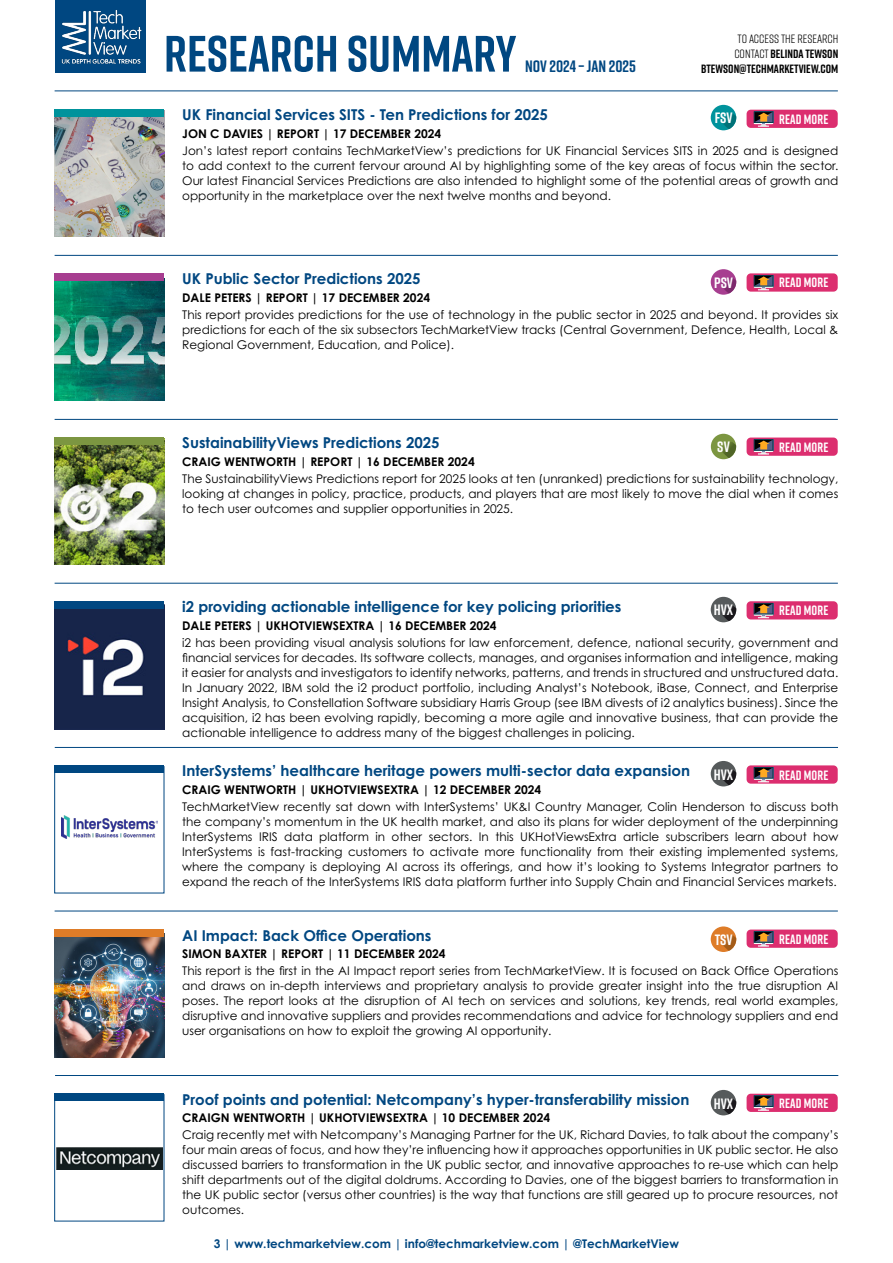
<style>
.page{position:relative;width:893px;height:1263px;background:#fff}
.page>*{position:absolute;margin:0;border:0;box-sizing:border-box;transform-origin:0 0}
.t1{font:700 51px "Rift";color:#004781}
.t2{font:700 16.5px "Rift";color:#004781}
.t3{font:700 15px "Century Gothic Std";color:#004781}
.t4{font:700 15px "Rift";color:#fff}
.t5{font:700 13.5px "Rift";letter-spacing:.01em;color:#fff;scale:.95 1}
.t6{font:12px/15px "Century Gothic Std";color:#000;text-align:justify}
.t7{font:700 12px "Century Gothic Std";color:#000}
.t8{font:700 12px/15px "Rift";color:#000;text-align:right}
.t9{font:700 12px "Century Gothic Std";color:#004781}
.s1{font-weight:400}
</style>
<div class="page">
<hr style="left:55px;top:91px;width:783px;height:1px;background:#004781">
<div style="left:55px;top:0;width:91px;height:73px;background:#004781"></div>
<img style="left:61px;top:10px;width:81px;height:54px">
<hr style="left:55px;top:419px;width:783px;height:1px;background:#004781">
<hr style="left:55px;top:255px;width:783px;height:1px;background:#004781">
<hr style="left:55px;top:583px;width:783px;height:1px;background:#004781">
<hr style="left:55px;top:747px;width:783px;height:1px;background:#004781">
<hr style="left:55px;top:911px;width:783px;height:1px;background:#004781">
<hr style="left:55px;top:1075px;width:783px;height:1px;background:#004781">
<img style="left:55px;top:117px;width:109px;height:120px">
<div style="left:55px;top:109px;width:109px;height:8px;background:#00939c"></div>
<div style="left:747px;top:110px;width:91px;height:18px;background:#dc2e6f;border-radius:4px"></div>
<svg style="left:754px;top:111px;width:19px;height:16px"></svg>
<img style="left:55px;top:281px;width:109px;height:120px">
<div style="left:55px;top:273px;width:109px;height:8px;background:#a73e90"></div>
<div style="left:747px;top:273px;width:91px;height:19px;background:#dc2e6f;border-radius:4px"></div>
<svg style="left:754px;top:275px;width:19px;height:15px"></svg>
<img style="left:55px;top:445px;width:109px;height:120px">
<div style="left:55px;top:437px;width:109px;height:8px;background:#7c9641"></div>
<div style="left:747px;top:437px;width:91px;height:19px;background:#dc2e6f;border-radius:4px"></div>
<svg style="left:754px;top:439px;width:19px;height:16px"></svg>
<img style="left:55px;top:609px;width:109px;height:120px">
<div style="left:55px;top:601px;width:109px;height:8px;background:#004781"></div>
<div style="left:747px;top:601px;width:91px;height:18px;background:#dc2e6f;border-radius:4px"></div>
<svg style="left:754px;top:603px;width:19px;height:15px"></svg>
<img style="left:61px;top:815px;width:96px;height:23px">
<div style="left:54px;top:766px;width:110px;height:127px;border:1px solid #004781"></div>
<div style="left:55px;top:765px;width:109px;height:8px;background:#004781"></div>
<div style="left:747px;top:765px;width:91px;height:19px;background:#dc2e6f;border-radius:4px"></div>
<svg style="left:754px;top:767px;width:19px;height:15px"></svg>
<img style="left:55px;top:937px;width:109px;height:120px">
<div style="left:55px;top:929px;width:109px;height:8px;background:#de7c28"></div>
<div style="left:747px;top:929px;width:91px;height:19px;background:#dc2e6f;border-radius:4px"></div>
<svg style="left:754px;top:931px;width:19px;height:16px"></svg>
<img style="left:57px;top:1147px;width:105px;height:22px">
<div style="left:54px;top:1094px;width:110px;height:127px;border:1px solid #004781"></div>
<div style="left:55px;top:1093px;width:109px;height:8px;background:#004781"></div>
<div style="left:747px;top:1094px;width:91px;height:18px;background:#dc2e6f;border-radius:4px"></div>
<svg style="left:754px;top:1095px;width:19px;height:16px"></svg>
<div style="left:711px;top:1090px;width:25px;height:25px;background:#565a5b;border-radius:50%"></div>
<svg style="left:721px;top:1098px;width:16px;height:16px"></svg>
<div style="left:711px;top:597px;width:25px;height:25px;background:#565a5b;border-radius:50%"></div>
<svg style="left:721px;top:605px;width:16px;height:16px"></svg>
<div style="left:711px;top:761px;width:25px;height:25px;background:#565a5b;border-radius:50%"></div>
<svg style="left:721px;top:769px;width:16px;height:16px"></svg>
<div style="left:711px;top:926px;width:25px;height:26px;background:#de7c28;border-radius:50%"></div>
<svg style="left:721px;top:934px;width:16px;height:17px"></svg>
<div style="left:711px;top:434px;width:25px;height:25px;background:#7c9641;border-radius:50%"></div>
<svg style="left:721px;top:442px;width:16px;height:16px"></svg>
<div style="left:711px;top:269px;width:25px;height:26px;background:#a73e90;border-radius:50%"></div>
<svg style="left:721px;top:277px;width:16px;height:17px"></svg>
<div style="left:711px;top:105px;width:25px;height:25px;background:#00939c;border-radius:50%"></div>
<svg style="left:721px;top:113px;width:16px;height:16px"></svg>
<h1 class="t1" style="left:164px;top:17px;width:354px">RESEARCH SUMMARY</h1>
<h2 class="t2" style="left:525px;top:54px;width:112px">NOV 2024 – JAN 2025</h2>
<p class="t8" style="left:701px;top:31px;width:139px"><span class="s1">TO ACCESS THE RESEARCH<br>CONTACT</span> BELINDA TEWSON<br>BTEWSON@TECHMARKETVIEW.COM</p>
<p class="t3" style="left:182px;top:106px;width:367px">UK Financial Services SITS - Ten Predictions for 2025</p>
<p class="t7" style="left:182px;top:126px;width:261px">JON C DAVIES | REPORT | 17 DECEMBER 2024</p>
<p class="t6" style="left:182px;top:143px;width:658px">Jon’s latest report contains TechMarketView’s predictions for UK Financial Services SITS in 2025 and is designed to add context to the current fervour around AI by highlighting some of the key areas of focus within the sector.<br>Our latest Financial Services Predictions are also intended to highlight some of the potential areas of growth and opportunity in the marketplace over the next twelve months and beyond.</p>
<p class="t4" style="left:715px;top:107px;width:19px">FSV</p>
<p class="t5" style="left:779px;top:109px;width:53px">READ MORE</p>
<p class="t3" style="left:182px;top:270px;width:240px">UK Public Sector Predictions 2025</p>
<p class="t7" style="left:182px;top:290px;width:249px">DALE PETERS | REPORT | 17 DECEMBER 2024</p>
<p class="t6" style="left:182px;top:307px;width:658px">This report provides predictions for the use of technology in the public sector in 2025 and beyond. It provides six predictions for each of the six subsectors TechMarketView tracks (Central Government, Defence, Health, Local &amp; Regional Government, Education, and Police).</p>
<p class="t4" style="left:714px;top:272px;width:20px">PSV</p>
<p class="t5" style="left:779px;top:273px;width:53px">READ MORE</p>
<p class="t3" style="left:182px;top:434px;width:259px">SustainabilityViews Predictions 2025</p>
<p class="t7" style="left:182px;top:454px;width:294px">CRAIG WENTWORTH | REPORT | 16 DECEMBER 2024</p>
<p class="t6" style="left:182px;top:471px;width:658px">The SustainabilityViews Predictions report for 2025 looks at ten (unranked) predictions for sustainability technology, looking at changes in policy, practice, products, and players that are most likely to move the dial when it comes to tech user outcomes and supplier opportunities in 2025.</p>
<p class="t4" style="left:717px;top:436px;width:14px">SV</p>
<p class="t5" style="left:779px;top:437px;width:53px">READ MORE</p>
<p class="t3" style="left:182px;top:598px;width:441px">i2 providing actionable intelligence for key policing priorities</p>
<p class="t7" style="left:182px;top:618px;width:316px">DALE PETERS | UKHOTVIEWSEXTRA | 16 DECEMBER 2024</p>
<p class="t6" style="left:182px;top:635px;width:658px">i2 has been providing visual analysis solutions for law enforcement, defence, national security, government and financial services for decades. Its software collects, manages, and organises information and intelligence, making it easier for analysts and investigators to identify networks, patterns, and trends in structured and unstructured data.<br>In January 2022, IBM sold the i2 product portfolio, including Analyst’s Notebook, iBase, Connect, and Enterprise Insight Analysis, to Constellation Software subsidiary Harris Group (see IBM divests of i2 analytics business). Since the acquisition, i2 has been evolving rapidly, becoming a more agile and innovative business, that can provide the actionable intelligence to address many of the biggest challenges in policing.</p>
<p class="t4" style="left:714px;top:599px;width:21px">HVX</p>
<p class="t5" style="left:779px;top:601px;width:53px">READ MORE</p>
<p class="t3" style="left:182px;top:762px;width:509px">InterSystems’ healthcare heritage powers multi-sector data expansion</p>
<p class="t7" style="left:182px;top:782px;width:360px">CRAIG WENTWORTH | UKHOTVIEWSEXTRA | 12 DECEMBER 2024</p>
<p class="t6" style="left:182px;top:799px;width:658px">TechMarketView recently sat down with InterSystems’ UK&amp;I Country Manager, Colin Henderson to discuss both the company’s momentum in the UK health market, and also its plans for wider deployment of the underpinning InterSystems IRIS data platform in other sectors. In this UKHotViewsExtra article subscribers learn about how InterSystems is fast-tracking customers to activate more functionality from their existing implemented systems, where the company is deploying AI across its offerings, and how it’s looking to Systems Integrator partners to expand the reach of the InterSystems IRIS data platform further into Supply Chain and Financial Services markets.</p>
<p class="t4" style="left:714px;top:763px;width:21px">HVX</p>
<p class="t5" style="left:779px;top:765px;width:53px">READ MORE</p>
<p class="t3" style="left:182px;top:926px;width:251px">AI Impact: Back Office Operations</p>
<p class="t7" style="left:182px;top:946px;width:265px">SIMON BAXTER | REPORT | 11 DECEMBER 2024</p>
<p class="t6" style="left:182px;top:963px;width:658px">This report is the first in the AI Impact report series from TechMarketView. It is focused on Back Office Operations and draws on in-depth interviews and proprietary analysis to provide greater insight into the true disruption AI poses. The report looks at the disruption of AI tech on services and solutions, key trends, real world examples, disruptive and innovative suppliers and provides recommendations and advice for technology suppliers and end user organisations on how to exploit the growing AI opportunity.</p>
<p class="t5" style="left:779px;top:929px;width:53px">READ MORE</p>
<p class="t4" style="left:715px;top:929px;width:19px">TSV</p>
<p class="t3" style="left:182px;top:1090px;width:509px">Proof points and potential: Netcompany’s hyper-transferability mission</p>
<p class="t7" style="left:182px;top:1110px;width:369px">CRAIGN WENTWORTH | UKHOTVIEWSEXTRA | 10 DECEMBER 2024</p>
<p class="t6" style="left:182px;top:1127px;width:658px">Craig recently met with Netcompany’s Managing Partner for the UK, Richard Davies, to talk about the company’s four main areas of focus, and how they’re influencing how it approaches opportunities in UK public sector. He also discussed barriers to transformation in the UK public sector, and innovative approaches to re-use which can help shift departments out of the digital doldrums. According to Davies, one of the biggest barriers to transformation in the UK public sector (versus other countries) is the way that functions are still geared up to procure resources, not outcomes.</p>
<p class="t4" style="left:714px;top:1092px;width:21px">HVX</p>
<p class="t5" style="left:779px;top:1093px;width:53px">READ MORE</p>
<p class="t9" style="left:214px;top:1236px;width:467px">3 | www.techmarketview.com | info@techmarketview.com | @TechMarketView</p>
</div>
